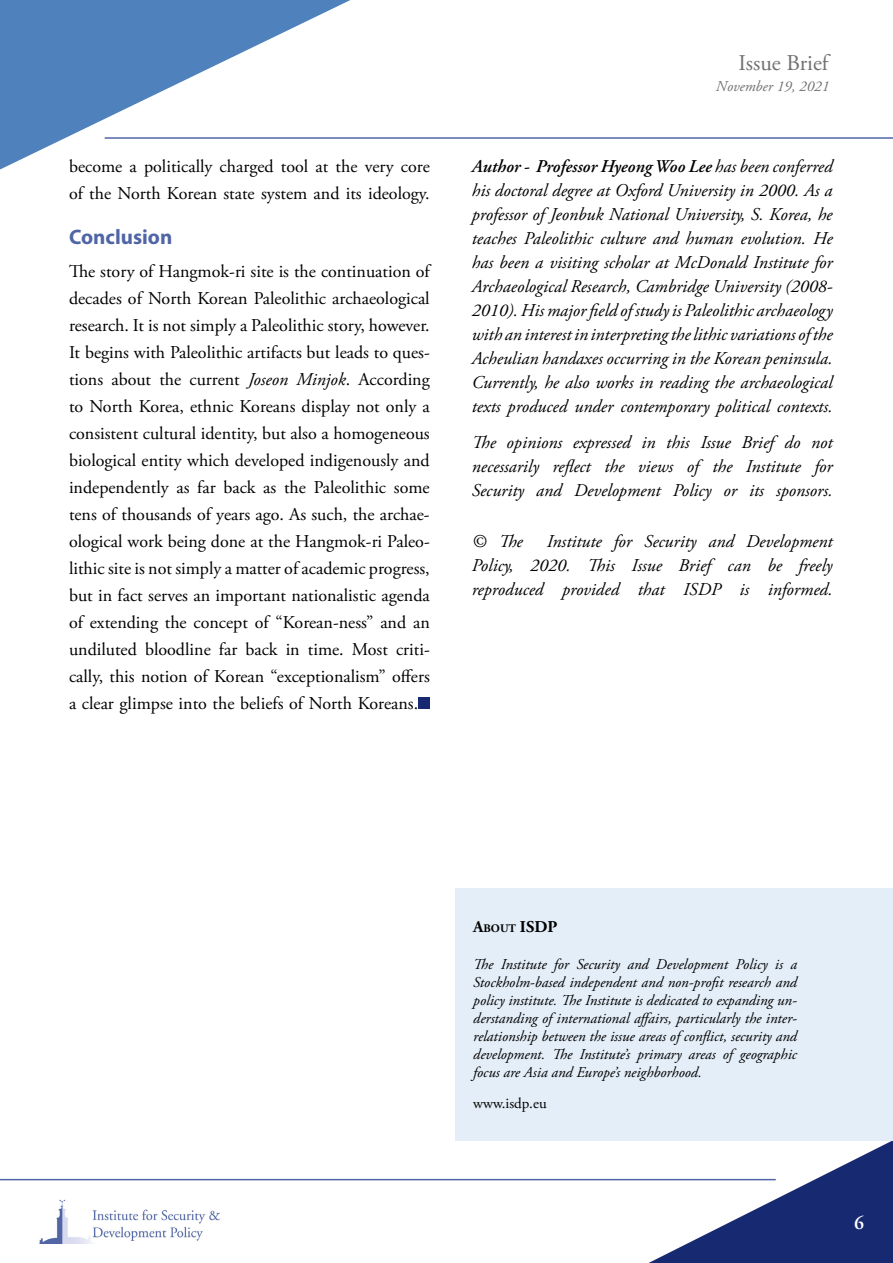
<style>
.page{position:relative;width:893px;height:1263px;background:#fff}
.page>*{position:absolute;margin:0;border:0;box-sizing:border-box;transform-origin:0 0}
.t1{font:22.5px "Adobe Garamond Pro";color:#707172}
.t2{font:700 21px "Myriad Pro";color:#5065a6}
.t3{font:600 19.5px "Adobe Garamond Pro";color:#fff}
.t4{font:18px/27px "Adobe Garamond Pro";color:#000}
.t5{font:italic 18px/24px "Adobe Garamond Pro";color:#000;text-align:justify}
.t6{font:700 16.5px "Adobe Garamond Pro";color:#000}
.t7{font:italic 15px/18px "Adobe Garamond Pro";color:#000;text-align:justify}
.t8{font:italic 15px "Adobe Garamond Pro";color:#707172}
.t9{font:15px "Adobe Garamond Pro";color:#000}
.s1{font-style:italic}
.s2{font-weight:600}
.s3{font-size:11.55px}
</style>
<div class="page">
<hr style="left:105px;top:137px;width:788px;height:2px;background:#5066a7">
<svg style="left:0;top:0;width:350px;height:170px;fill:#4f81bd"></svg>
<svg style="left:637px;top:1140px;width:256px;height:123px"></svg>
<hr style="left:0;top:1179px;width:776px;height:1px;background:#5066a7">
<img style="left:39px;top:1199px;width:181px;height:44px">
<div style="left:455px;top:888px;width:438px;height:252px;background:#e4eef8"></div>
<div style="left:418px;top:698px;width:12px;height:11px;background:#172970"></div>
<p class="t4" style="left:69px;top:153px;width:362px">become a politically charged tool at the very core of the North Korean state system and its ideology.</p>
<p class="t2" style="left:69px;top:223px;width:105px">Conclusion</p>
<p class="t4" style="left:69px;top:258px;width:362px;text-align:justify">The story of Hangmok-ri site is the continuation of decades of North Korean Paleolithic archaeological research. It is not simply a Paleolithic story, however.<br>It begins with Paleolithic artifacts but leads to ques&shy;tions about the current <span class="s1">Joseon Minjok</span>. According to North Korea, ethnic Koreans display not only a consistent cultural identity, but also a homogeneous biological entity which developed indigenously and independently as far back as the Paleolithic some tens of thousands of years ago. As such, the archae&shy;ological work being done at the Hangmok-ri Paleo&shy;lithic site is not simply a matter of academic progress, but in fact serves an important nationalistic agenda of extending the concept of “Korean-ness” and an undiluted bloodline far back in time. Most criti&shy;cally, this notion of Korean “exceptionalism” offers a clear glimpse into the beliefs of North Koreans.</p>
<p class="t1" style="left:739px;top:50px;width:91px">Issue Brief</p>
<p class="t8" style="left:716px;top:78px;width:115px">November 19, 2021</p>
<p class="t5" style="left:472px;top:155px;width:362px"><span class="s2">Author - Professor Hyeong Woo Lee</span> has been conferred his doctoral degree at Oxford University in 2000. As a professor of Jeonbuk National University, S. Korea, he teaches Paleolithic culture and human evolution. He has been a visiting scholar at McDonald Institute for Archaeological Research, Cambridge University (2008- 2010). His major field of study is Paleolithic archaeology with an interest in interpreting the lithic variations of the Acheulian handaxes occurring in the Korean peninsula.<br>Currently, he also works in reading the archaeological texts produced under contemporary political contexts.</p>
<p class="t5" style="left:472px;top:431px;width:362px">The opinions expressed in this Issue Brief do not necessarily reflect the views of the Institute for Security and Development Policy or its sponsors.</p>
<p class="t5" style="left:472px;top:530px;width:53px">© The</p>
<p class="t5" style="left:472px;top:530px;width:362px;text-indent:75px">Institute for Security and Development Policy, 2020. This Issue Brief can be freely reproduced provided that ISDP is informed.</p>
<p class="t6" style="left:473px;top:918px;width:86px">A<span class="s3">bout</span> ISDP</p>
<p class="t7" style="left:473px;top:955px;width:325px">The Institute for Security and Development Policy is a Stockholm-based independent and non-profit research and policy institute. The Institute is dedicated to expanding un&shy;derstanding of international affairs, particularly the inter&shy;relationship between the issue areas of conflict, security and development. The Institute’s primary areas of geographic focus are Asia and Europe’s neighborhood.</p>
<p class="t9" style="left:473px;top:1094px;width:75px">www.isdp.eu</p>
<p class="t3" style="left:854px;top:1211px;width:11px">6</p>
</div>
